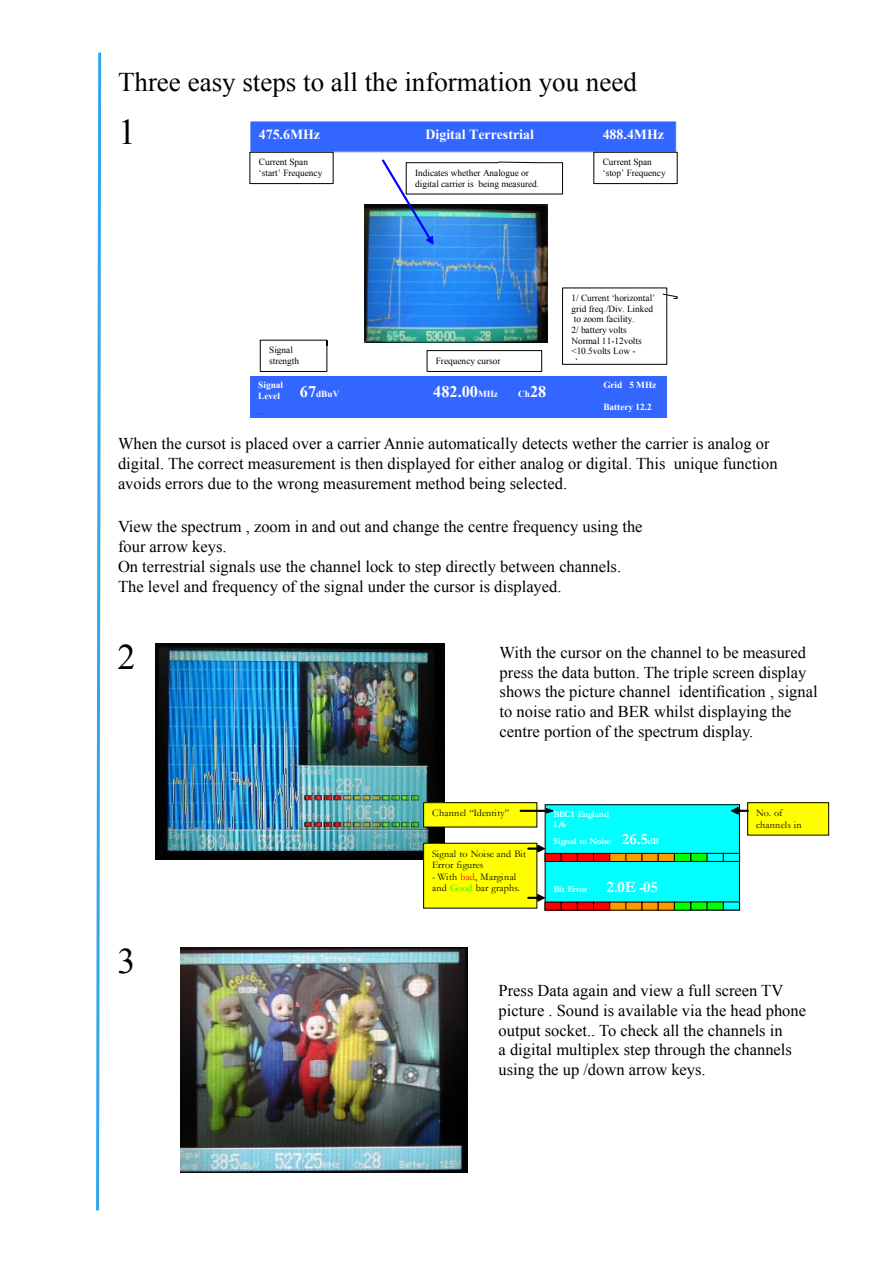
<style>
.page{position:relative;width:893px;height:1263px;background:#fff}
.page>*{position:absolute;margin:0;border:0;box-sizing:border-box;transform-origin:0 0}
.t1{font:36px "Times New Roman";color:#000}
.t2{font:27px "Times New Roman";color:#000}
.t3{font:16.5px/19.8px "Times New Roman";color:#000}
.t4{font:700 16.35px "Times New Roman";color:#fff}
.t5{font:700 13.95px "Times New Roman";color:#fff}
.t6{font:10.2px/11.6px "Garamond";letter-spacing:.005em;color:#000}
.t7{font:9.3px/10.6px "Times New Roman";letter-spacing:-.005em;color:#000}
.t8{font:700 9.3px "Times New Roman";letter-spacing:-.005em;color:#fff}
.t9{font:700 9px/10.2px "Garamond";letter-spacing:-.015em;color:#fff}
.s1{font-size:16.35px}
.s2{font-size:9.3px}
.s3{color:#f00}
.s4{color:#0f0}
.s5{font-size:15.75px}
</style>
<div class="page">
<svg style="left:96px;top:52px;width:6px;height:1159px"></svg>
<img style="left:155px;top:643px;width:289px;height:217px">
<img style="left:181px;top:947px;width:286px;height:225px">
<div style="left:545px;top:805px;width:194px;height:105px;background:#0ff"></div>
<div style="left:545px;top:804px;width:195px;height:106px;border:1px solid #000"></div>
<div style="left:545px;top:853px;width:16px;height:8px;background:#f00"></div>
<div style="left:544px;top:853px;width:18px;height:9px;border:1px solid #000"></div>
<div style="left:561px;top:853px;width:16px;height:8px;background:#f00"></div>
<div style="left:561px;top:853px;width:17px;height:9px;border:1px solid #000"></div>
<div style="left:577px;top:853px;width:16px;height:8px;background:#f00"></div>
<div style="left:577px;top:853px;width:17px;height:9px;border:1px solid #000"></div>
<div style="left:593px;top:853px;width:17px;height:8px;background:#f00"></div>
<div style="left:593px;top:853px;width:17px;height:9px;border:1px solid #000"></div>
<div style="left:610px;top:853px;width:16px;height:8px;background:#f90"></div>
<div style="left:609px;top:853px;width:17px;height:9px;border:1px solid #000"></div>
<div style="left:626px;top:853px;width:16px;height:8px;background:#f90"></div>
<div style="left:625px;top:853px;width:17px;height:9px;border:1px solid #000"></div>
<div style="left:642px;top:853px;width:16px;height:8px;background:#f90"></div>
<div style="left:642px;top:853px;width:17px;height:9px;border:1px solid #000"></div>
<div style="left:658px;top:853px;width:16px;height:8px;background:#f90"></div>
<div style="left:658px;top:853px;width:17px;height:9px;border:1px solid #000"></div>
<div style="left:674px;top:853px;width:17px;height:8px;background:#0f0"></div>
<div style="left:674px;top:853px;width:17px;height:9px;border:1px solid #000"></div>
<div style="left:691px;top:853px;width:16px;height:8px;background:#0f0"></div>
<div style="left:690px;top:853px;width:18px;height:9px;border:1px solid #000"></div>
<div style="left:707px;top:853px;width:17px;height:9px;border:1px solid #000"></div>
<div style="left:723px;top:853px;width:17px;height:9px;border:1px solid #000"></div>
<div style="left:545px;top:902px;width:16px;height:8px;background:#f00"></div>
<div style="left:561px;top:902px;width:16px;height:8px;background:#f00"></div>
<div style="left:577px;top:902px;width:16px;height:8px;background:#f00"></div>
<div style="left:593px;top:902px;width:17px;height:8px;background:#f00"></div>
<div style="left:610px;top:902px;width:16px;height:8px;background:#f90"></div>
<div style="left:626px;top:902px;width:16px;height:8px;background:#f90"></div>
<div style="left:642px;top:902px;width:16px;height:8px;background:#f90"></div>
<div style="left:658px;top:902px;width:16px;height:8px;background:#f90"></div>
<div style="left:674px;top:902px;width:17px;height:8px;background:#0f0"></div>
<div style="left:691px;top:902px;width:16px;height:8px;background:#0f0"></div>
<div style="left:707px;top:902px;width:16px;height:8px;background:#0f0"></div>
<div style="left:723px;top:901px;width:17px;height:9px;border:1px solid #000"></div>
<div style="left:424px;top:803px;width:113px;height:24px;background:#ff0"></div>
<div style="left:423px;top:802px;width:114px;height:25px;border:1px solid #000"></div>
<svg style="left:520px;top:808px;width:33px;height:5px"></svg>
<div style="left:748px;top:803px;width:81px;height:32px;background:#ff0"></div>
<div style="left:747px;top:802px;width:82px;height:33px;border:1px solid #000"></div>
<svg style="left:731px;top:807px;width:17px;height:7px"></svg>
<div style="left:424px;top:843px;width:113px;height:65px;background:#ff0"></div>
<svg style="left:528px;top:845px;width:17px;height:7px"></svg>
<svg style="left:528px;top:894px;width:17px;height:7px"></svg>
<img style="left:365px;top:204px;width:183px;height:138px">
<div style="left:250px;top:121px;width:426px;height:31px;background:#36f"></div>
<div style="left:249px;top:120px;width:428px;height:33px;border:1px solid #fff"></div>
<svg style="left:593px;top:151px;width:85px;height:33px"></svg>
<svg style="left:249px;top:151px;width:85px;height:33px"></svg>
<div style="left:250px;top:376px;width:417px;height:41px;background:#36f"></div>
<svg style="left:259px;top:339px;width:69px;height:33px"></svg>
<svg style="left:426px;top:350px;width:117px;height:22px"></svg>
<svg style="left:662px;top:293px;width:16px;height:6px"></svg>
<div style="left:562px;top:287px;width:105px;height:78px;border:1px solid #000"></div>
<svg style="left:382px;top:160px;width:181px;height:84px"></svg>
<p class="t2" style="left:118px;top:64px;width:520px">Three easy steps to all the information you need</p>
<p class="t1" style="left:118px;top:108px;width:19px">1</p>
<p class="t5" style="left:259px;top:125px;width:63px">475.6MHz</p>
<p class="t5" style="left:425px;top:125px;width:110px">Digital Terrestrial</p>
<p class="t5" style="left:603px;top:125px;width:63px">488.4MHz</p>
<p class="t7" style="left:603px;top:157px;width:51px">Current Span</p>
<p class="t7" style="left:415px;top:167px;width:115px">Indicates whether Analogue or</p>
<p class="t7" style="left:603px;top:168px;width:65px">‘stop’ Frequency</p>
<p class="t7" style="left:415px;top:178px;width:126px">digital carrier is being measured.</p>
<p class="t7" style="left:259px;top:157px;width:65px">Current Span ‘start’ Frequency</p>
<p class="t7" style="left:269px;top:344px;width:31px">Signal strength</p>
<p class="t7" style="left:436px;top:355px;width:66px">Frequency cursor</p>
<p class="t7" style="left:571px;top:292px;width:85px">1/ Current ‘horizontal’ grid freq./Div. Linked to zoom facility.<br>2/ battery volts<br>Normal 11-12volts &lt;10.5volts Low -</p>
<p class="t8" style="left:258px;top:379px;width:26px">Signal</p>
<p class="t8" style="left:603px;top:379px;width:55px">Grid 5 MHz</p>
<p class="t8" style="left:258px;top:389px;width:23px">Level</p>
<p class="t8" style="left:603px;top:400px;width:50px">Battery 12.2</p>
<p class="t8" style="left:300px;top:388px;width:41px"><span class="s1">67</span>dBuV</p>
<p class="t4" style="left:433px;top:381px;width:115px">482.00<span class="s2">MHz Ch</span>28</p>
<p class="t3" style="left:118px;top:433px;width:661px">When the cursot is placed over a carrier Annie automatically detects wether the carrier is analog or digital. The correct measurement is then displayed for either analog or digital. This unique function avoids errors due to the wrong measurement method being selected.</p>
<p class="t3" style="left:118px;top:517px;width:526px">View the spectrum , zoom in and out and change the centre frequency using the</p>
<p class="t3" style="left:118px;top:536px;width:110px">four arrow keys.</p>
<p class="t3" style="left:118px;top:556px;width:505px">On terrestrial signals use the channel lock to step directly between channels.</p>
<p class="t3" style="left:118px;top:576px;width:445px">The level and frequency of the signal under the cursor is displayed.</p>
<p class="t1" style="left:118px;top:632px;width:19px">2</p>
<p class="t1" style="left:118px;top:936px;width:19px">3</p>
<p class="t3" style="left:500px;top:642px;width:320px">With the cursor on the channel to be measured press the data button. The triple screen display shows the picture channel identification , signal to noise ratio and BER whilst displaying the centre portion of the spectrum display.</p>
<p class="t6" style="left:432px;top:807px;width:79px">Channel “Identity”</p>
<p class="t6" style="left:756px;top:807px;width:47px">No. of channels in</p>
<p class="t6" style="left:432px;top:847px;width:96px">Signal to Noise and Bit<br>Error figures</p>
<p class="t6" style="left:432px;top:870px;width:89px">- With <span class="s3">bad</span>, Marginal and <span class="s4">Good</span> bar graphs.</p>
<p class="t9" style="left:554px;top:809px;width:57px">BBC1 England<br>1/6</p>
<p class="t9" style="left:554px;top:836px;width:107px">Signal to Noise <span class="s5">26.5</span>dB</p>
<p class="t9" style="left:554px;top:884px;width:106px">Bit Error <span class="s5">2.0E -05</span></p>
<p class="t3" style="left:499px;top:980px;width:309px">Press Data again and view a full screen TV picture . Sound is available via the head phone output socket.. To check all the channels in<br>a digital multiplex step through the channels using the up /down arrow keys.</p>
</div>
